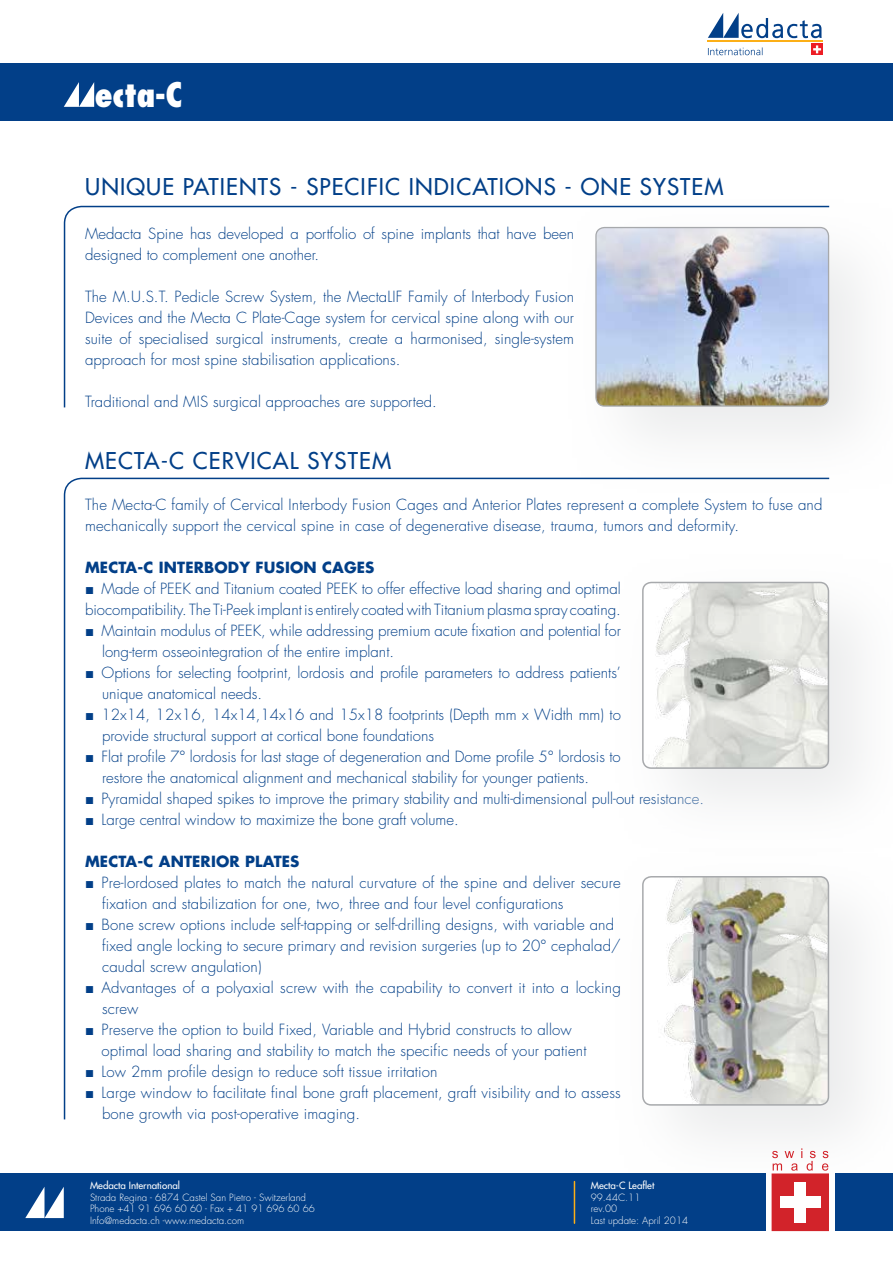
<style>
.page{position:relative;width:893px;height:1263px;background:#fff}
.page>*{position:absolute;margin:0;border:0;box-sizing:border-box;transform-origin:0 0}
.t1{font:800 condensed 33px "Futura Std";color:#fff}
.t2{font:500 22.5px "Futura Std";letter-spacing:.05em;color:#023f88}
.t3{font:300 15px/21px "Futura Std";letter-spacing:.005em;color:#023f88}
.t4{font:700 15px "Futura Std";letter-spacing:.01em;color:#023f88}
.t5{font:300 9.75px/11.7px "Futura Std";color:#fff}
.t6{font:500 9.75px "Futura Std";color:#fff}
.s1{font-family:"Arial";font-weight:400}
</style>
<div class="page">
<svg style="left:63px;top:477px;width:505px;height:643px"></svg>
<div style="left:615px;top:849px;width:278px;height:343px;background:#fbfbfb"></div>
<img style="left:645px;top:877px;width:183px;height:228px">
<div style="left:642px;top:876px;width:187px;height:230px;border:2px solid #a7a9ac;border-radius:9px"></div>
<div style="left:835px;top:1174px;width:58px;height:57px;background:#023f88"></div>
<div style="left:0;top:1174px;width:765px;height:57px;background:#023f88"></div>
<svg style="left:25px;top:1187px;width:39px;height:31px"></svg>
<hr style="left:574px;top:1181px;width:1px;height:42px;background:#fcaf17">
<svg style="left:772px;top:1148px;width:57px;height:83px"></svg>
<div style="left:794px;top:1182px;width:12px;height:40px;background:#fff"></div>
<div style="left:780px;top:1196px;width:40px;height:12px;background:#fff"></div>
<div style="left:0;top:64px;width:893px;height:57px;background:#023f88"></div>
<hr style="left:707px;top:40px;width:115px;height:2px;background:#fcaf17">
<svg style="left:708px;top:13px;width:114px;height:25px"></svg>
<svg style="left:811px;top:44px;width:12px;height:11px"></svg>
<svg style="left:813px;top:45px;width:8px;height:8px"></svg>
<svg style="left:708px;top:47px;width:54px;height:8px"></svg>
<svg style="left:63px;top:205px;width:505px;height:203px"></svg>
<svg style="left:64px;top:82px;width:30px;height:25px"></svg>
<div style="left:568px;top:199px;width:325px;height:295px;background:#e4e5e6;opacity:.75"></div>
<img style="left:596px;top:228px;width:232px;height:178px">
<div style="left:595px;top:227px;width:234px;height:180px;border:1px solid #a7a9ac;border-radius:9px"></div>
<div style="left:615px;top:554px;width:278px;height:302px;background:#e4e5e6;opacity:.75"></div>
<img style="left:643px;top:582px;width:185px;height:186px">
<div style="left:642px;top:582px;width:187px;height:187px;border:2px solid #a7a9ac;border-radius:9px"></div>
<h1 class="t1" style="left:95px;top:74px;width:90px">ecta-C</h1>
<h2 class="t2" style="left:85px;top:172px;width:640px">UNIQUE PATIENTS - SPECIFIC INDICATIONS - ONE SYSTEM</h2>
<p class="t3" style="left:85px;top:224px;width:491px">Medacta Spine has developed a portfolio of spine implants that have been designed to complement one another.</p>
<p class="t3" style="left:85px;top:287px;width:491px;text-align:justify">The M.U.S.T. Pedicle Screw System, the MectaLI F Family of I nterbody Fusion Devices and the Mecta C Plate-Cage system for cervical spine along with our suite of specialised surgical instruments, create a harmonised, single-system approach for most spine stabilisation applications.</p>
<p class="t3" style="left:85px;top:392px;width:353px">Traditional and MIS surgical approaches are supported.</p>
<h2 class="t2" style="left:85px;top:446px;width:308px">MECTA-C CERVICAL SYSTEM</h2>
<p class="t3" style="left:85px;top:495px;width:739px">The Mecta-C family of Cervical I nterbody Fusion Cages and Anterior Plates represent a complete System to fuse and mechanically support the cervical spine in case of degenerative disease, trauma, tumors and deformity.</p>
<p class="t4" style="left:85px;top:558px;width:291px">MECTA-C INTERBODY FUSION CAGES</p>
<p class="t3" style="left:85px;top:579px;width:537px"><span class="s1">■</span> Made of PEE K and Titanium coated PEE K to offer effective load sharing and optimal biocompatibility. The Ti-Peek implant is entirely coated with Titanium plasma spray coating.</p>
<p class="t3" style="left:102px;top:621px;width:520px;text-indent:-17px"><span class="s1">■</span> Maintain modulus of PEE K, while addressing premium acute fixation and potential for long-term osseointegration of the entire implant.</p>
<p class="t3" style="left:102px;top:663px;width:520px;text-indent:-17px"><span class="s1">■</span> Options for selecting footprint, lordosis and profile parameters to address patients’ unique anatomical needs.</p>
<p class="t3" style="left:102px;top:705px;width:520px;text-indent:-17px"><span class="s1">■</span> 12x14, 12x16, 14x14,14x16 and 15x18 footprints (Depth mm x Width mm) to provide structural support at cortical bone foundations</p>
<p class="t3" style="left:102px;top:747px;width:520px;text-indent:-17px"><span class="s1">■</span> Flat profile 7° lordosis for last stage of degeneration and Dome profile 5° lordosis to restore the anatomical alignment and mechanical stability for younger patients.</p>
<p class="t3" style="left:85px;top:789px;width:620px"><span class="s1">■</span> Pyramidal shaped spikes to improve the primary stability and multi-dimensional pull-out resistance.</p>
<p class="t3" style="left:85px;top:810px;width:375px"><span class="s1">■</span> Large central window to maximize the bone graft volume.</p>
<p class="t4" style="left:85px;top:852px;width:216px">MECTA-C ANTERIOR PLATES</p>
<p class="t3" style="left:102px;top:873px;width:520px;text-indent:-17px"><span class="s1">■</span> Pre-lordosed plates to match the natural curvature of the spine and deliver secure fixation and stabilization for one, two, three and four level configurations</p>
<p class="t3" style="left:102px;top:915px;width:520px;text-indent:-17px"><span class="s1">■</span> Bone screw options include self-tapping or self-drilling designs, with variable and fixed angle locking to secure primary and revision surgeries (up to 20° cephalad/ caudal screw angulation)</p>
<p class="t3" style="left:102px;top:978px;width:520px;text-indent:-17px"><span class="s1">■</span> Advantages of a polyaxial screw with the capability to convert it into a locking screw</p>
<p class="t3" style="left:102px;top:1020px;width:486px;text-indent:-17px"><span class="s1">■</span> Preserve the option to build Fixed, Variable and Hybrid constructs to allow optimal load sharing and stability to match the specific needs of your patient</p>
<p class="t3" style="left:85px;top:1062px;width:354px"><span class="s1">■</span> Low 2mm profile design to reduce soft tissue irritation</p>
<p class="t3" style="left:102px;top:1083px;width:520px;text-indent:-17px"><span class="s1">■</span> Large window to facilitate final bone graft placement, graft visibility and to assess bone growth via post-operative imaging.</p>
<p class="t6" style="left:90px;top:1179px;width:92px">Medacta International</p>
<p class="t5" style="left:90px;top:1191px;width:226px">Strada Regina - 6874 Castel San Pietro - Switzerland<br>Phone +41 91 696 60 60 - Fax + 41 91 696 60 66<br>I nfo@medacta.ch -www.medacta.com</p>
<p class="t6" style="left:591px;top:1179px;width:65px">Mecta-C Leaflet</p>
<p class="t5" style="left:591px;top:1191px;width:99px">99.44C.11<br>rev.00<br>Last update: April 2014</p>
</div>
